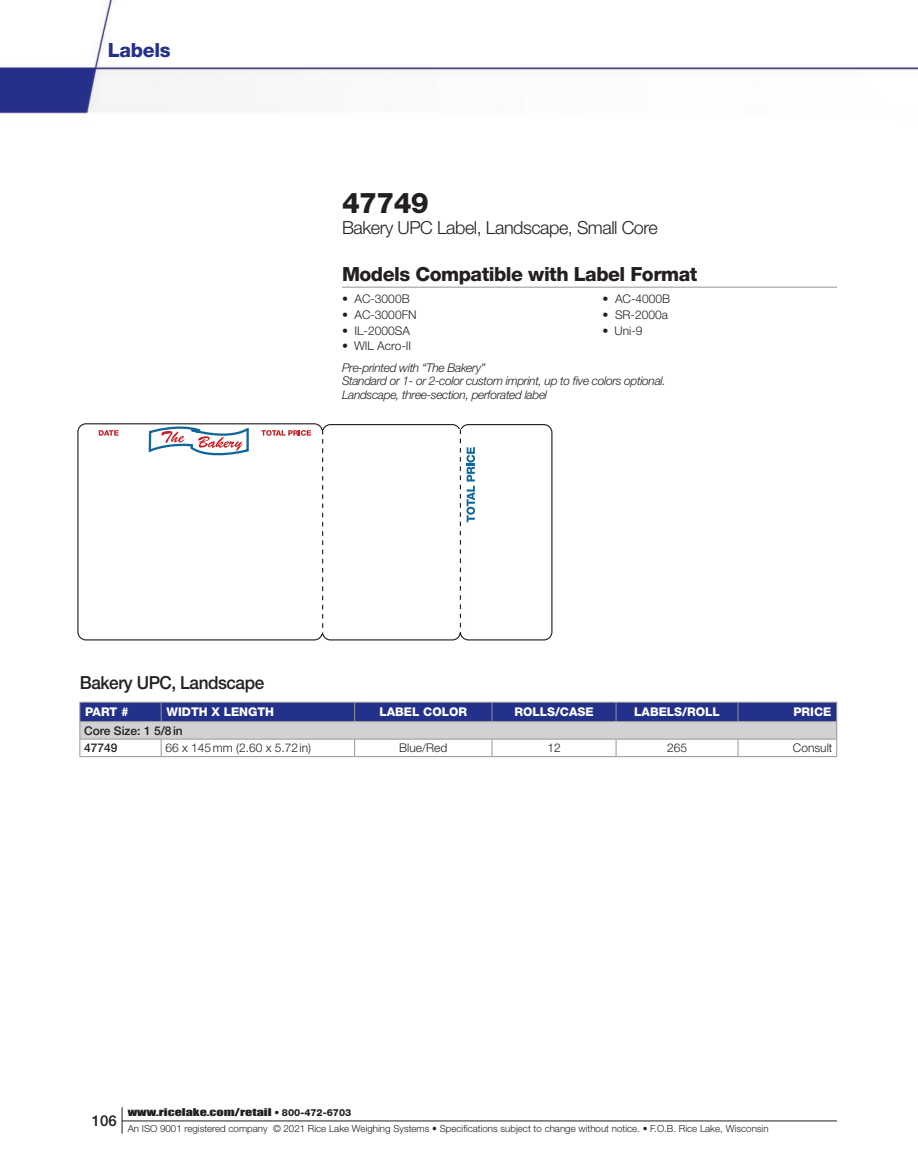
<style>
.page{position:relative;width:918px;height:1175px;background:#fff}
.page>*{position:absolute;margin:0;border:0;box-sizing:border-box;transform-origin:0 0}
.Retail_Product_Head{font:800 28.5px "Helvetica Neue LT Std";letter-spacing:-.025em;color:#231f20}
.Retail_Standard_Feat{font:800 19.5px "Helvetica Neue LT Std";letter-spacing:-.025em;color:#231f20}
.t1{font:800 19.5px "Helvetica Neue LT Std";letter-spacing:-.015em;color:#24318b}
.Retail_Product_Secon{font:300 18px "Helvetica Neue LT Std";letter-spacing:-.025em;color:#231f20}
.Product_Head_2{font:500 18px "Helvetica Neue LT Std";letter-spacing:-.025em;color:#231f20;scale:.95 1}
.t2{font:500 15px "Helvetica Neue LT Std";color:#231f20}
.Retail_Captions{font:italic 300 12px "Helvetica Neue LT Std";letter-spacing:-.03em;color:#231f20}
.Retail_Table_Body_FL{font:300 12px "Helvetica Neue LT Std";color:#231f20}
.Retail_Table_Bold_FL{font:800 12px "Helvetica Neue LT Std";color:#fff}
.Retail_Table_Body_FL-2{font:500 12px "Helvetica Neue LT Std";color:#231f20}
.Retail_Table_Body_C{font:300 12px "Helvetica Neue LT Std";color:#231f20}
.Retail_Table_Body_FR{font:300 12px "Helvetica Neue LT Std";color:#231f20}
.Retail_Table_Bold_FR{font:800 12px "Helvetica Neue LT Std";color:#fff}
.t3{font:300 9.75px "Helvetica Neue LT Std";color:#231f20}
.t4{font:9.75px "Impact";color:#231f20;scale:1.45 1}
.s1{font-family:"Helvetica Neue LT Std";font-weight:300}
.s2{font-family:"Helvetica Neue LT Std";font-weight:800}
</style>
<div class="page">
<img style="left:0;top:0;width:918px;height:1134px">
<hr style="left:122px;top:1120px;width:715px;height:1px;background:#231f20">
<svg style="left:122px;top:1107px;width:1px;height:26px"></svg>
<svg style="left:77px;top:422px;width:476px;height:219px"></svg>
<svg style="left:99px;top:430px;width:20px;height:5px"></svg>
<svg style="left:261px;top:430px;width:50px;height:6px"></svg>
<svg style="left:457px;top:429px;width:3px;height:204px"></svg>
<svg style="left:460px;top:429px;width:15px;height:206px"></svg>
<svg style="left:147px;top:420px;width:103px;height:40px"></svg>
<div style="left:320px;top:430px;width:8px;height:203px;background:#fff"></div>
<svg style="left:322px;top:430px;width:1px;height:205px"></svg>
<hr style="left:342px;top:287px;width:234px;height:1px;background:#939598">
<svg style="left:576px;top:287px;width:26px;height:1px"></svg>
<hr style="left:602px;top:287px;width:235px;height:1px;background:#939598">
<hr style="left:80px;top:756px;width:81px;height:1px;background:#939598">
<hr style="left:161px;top:756px;width:194px;height:1px;background:#939598">
<hr style="left:355px;top:756px;width:137px;height:1px;background:#939598">
<hr style="left:492px;top:756px;width:124px;height:1px;background:#939598">
<hr style="left:616px;top:756px;width:122px;height:1px;background:#939598">
<hr style="left:738px;top:756px;width:99px;height:1px;background:#939598">
<svg style="left:80px;top:702px;width:757px;height:54px"></svg>
<p class="t1" style="left:108px;top:39px;width:64px">Labels</p>
<p class="Retail_Product_Head" style="left:342px;top:185px;width:88px">47749</p>
<p class="Retail_Product_Secon" style="left:342px;top:217px;width:317px">Bakery UPC Label, Landscape, Small Core</p>
<p class="Retail_Standard_Feat" style="left:342px;top:263px;width:357px">Models Compatible with Label Format</p>
<p class="Retail_Table_Body_FL" style="left:342px;top:292px;width:69px">• AC-3000B</p>
<p class="Retail_Table_Body_FL" style="left:342px;top:307px;width:76px">• AC-3000FN</p>
<p class="Retail_Table_Body_FL" style="left:342px;top:323px;width:69px">• IL-2000SA</p>
<p class="Retail_Table_Body_FL" style="left:342px;top:339px;width:71px">• WIL Acro-II</p>
<p class="Retail_Table_Body_FL" style="left:602px;top:292px;width:69px">• AC-4000B</p>
<p class="Retail_Table_Body_FL" style="left:602px;top:307px;width:67px">• SR-2000a</p>
<p class="Retail_Table_Body_FL" style="left:602px;top:323px;width:41px">• Uni-9</p>
<p class="Retail_Captions" style="left:342px;top:360px;width:145px">Pre-printed with “The Bakery”</p>
<p class="Retail_Captions" style="left:342px;top:373px;width:325px">Standard or 1- or 2-color custom imprint, up to five colors optional.</p>
<p class="Retail_Captions" style="left:342px;top:387px;width:207px">Landscape, three-section, perforated label</p>
<p class="Product_Head_2" style="left:80px;top:672px;width:196px">Bakery UPC, Landscape</p>
<p class="Retail_Table_Bold_FL" style="left:85px;top:705px;width:45px">PART #</p>
<p class="Retail_Table_Bold_FL" style="left:167px;top:705px;width:109px">WIDTH X LENGTH</p>
<p class="Retail_Table_Bold_FL" style="left:380px;top:705px;width:89px">LABEL COLOR</p>
<p class="Retail_Table_Bold_FL" style="left:514px;top:705px;width:81px">ROLLS/CASE</p>
<p class="Retail_Table_Bold_FL" style="left:634px;top:705px;width:87px">LABELS/ROLL</p>
<p class="Retail_Table_Bold_FR" style="left:793px;top:705px;width:39px">PRICE</p>
<p class="Retail_Table_Body_FL-2" style="left:84px;top:723px;width:100px">Core Size: 1 5/8in</p>
<p class="Retail_Table_Body_FL-2" style="left:84px;top:740px;width:35px">47749</p>
<p class="Retail_Table_Body_FL" style="left:165px;top:740px;width:147px">66 x 145mm (2.60 x 5.72in)</p>
<p class="Retail_Table_Body_C" style="left:399px;top:740px;width:50px">Blue/Red</p>
<p class="Retail_Table_Body_C" style="left:547px;top:740px;width:15px">12</p>
<p class="Retail_Table_Body_C" style="left:667px;top:740px;width:22px">265</p>
<p class="Retail_Table_Body_FR" style="left:793px;top:740px;width:41px">Consult</p>
<h3 class="t2" style="left:92px;top:1111px;width:27px">106</h3>
<p class="t4" style="left:128px;top:1104px;width:156px">www.ricelake.com/retail <span class="s1">•</span> <span class="s2">800-472-6703</span></p>
<p class="t3" style="left:128px;top:1122px;width:642px">An ISO 9001 registered company © 2021 Rice Lake Weighing Systems • Specifications subject to change without notice. • F.O.B. Rice Lake, Wisconsin</p>
</div>
